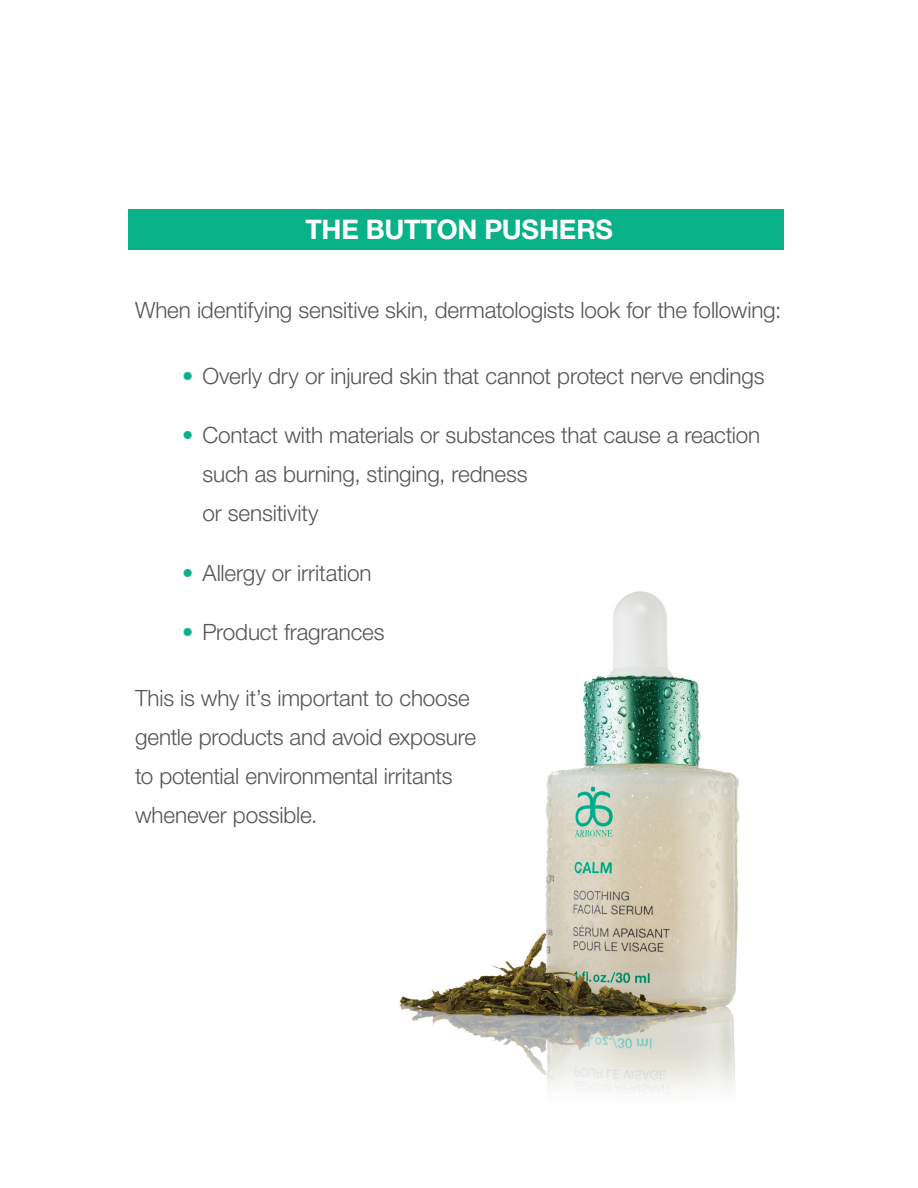
<style>
.page{position:relative;width:918px;height:1188px;background:#fff}
.page>*{position:absolute;margin:0;border:0;box-sizing:border-box;transform-origin:0 0}
.Subhead{font:700 27px "Helvetica Neue LT Pro";letter-spacing:-.01em;color:#fff}
.t1{font:300 22.5px/39px "Helvetica Neue LT Pro";letter-spacing:-.01em;color:#55565a}
.Body_copy_cool_gray{font:300 22.5px/39px "Helvetica Neue LT Pro";letter-spacing:-.01em;color:#56565a}
.s1{font-weight:700;color:#09b188}
</style>
<div class="page">
<img style="left:399px;top:591px;width:340px;height:503px">
<div style="left:128px;top:209px;width:656px;height:41px;background:#09b188"></div>
<p class="Subhead" style="left:305px;top:212px;width:309px">THE BUTTON PUSHERS</p>
<p class="Body_copy_cool_gray" style="left:135px;top:290px;width:648px">When identifying sensitive skin, dermatologists look for the following:</p>
<p class="t1" style="left:182px;top:356px;width:584px"><span class="s1">•</span> Overly dry or injured skin that cannot protect nerve endings</p>
<p class="t1" style="left:202px;top:415px;width:559px;text-indent:-20px"><span class="s1">•</span> Contact with materials or substances that cause a reaction such as burning, stinging, redness<br>or sensitivity</p>
<p class="t1" style="left:182px;top:553px;width:191px"><span class="s1">•</span> Allergy or irritation</p>
<p class="t1" style="left:182px;top:612px;width:204px"><span class="s1">•</span> Product fragrances</p>
<p class="Body_copy_cool_gray" style="left:135px;top:678px;width:343px">This is why it’s important to choose gentle products and avoid exposure to potential environmental irritants whenever possible.</p>
</div>
